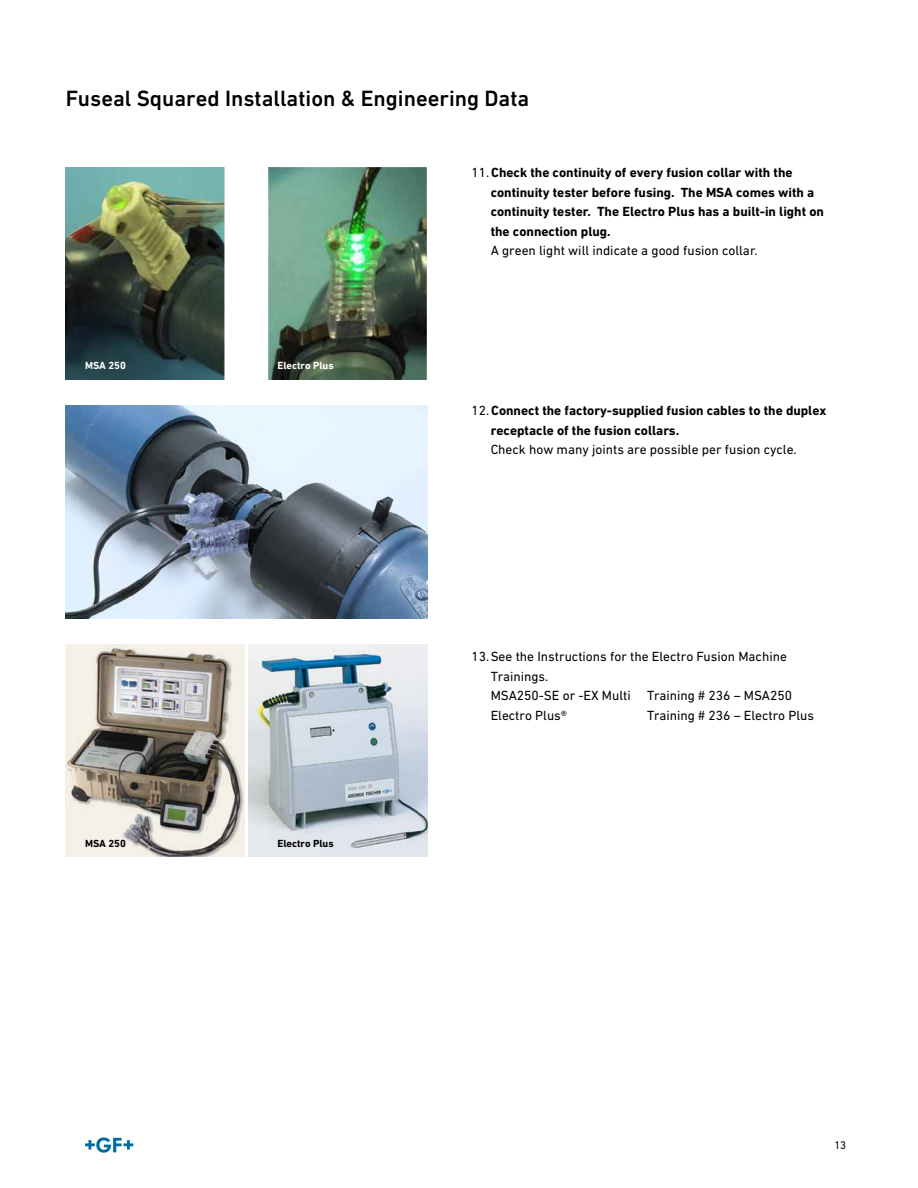
<style>
.page{position:relative;width:918px;height:1188px;background:#fff}
.page>*{position:absolute;margin:0;border:0;box-sizing:border-box;transform-origin:0 0}
.t1{font:500 22.5px "DIN Next W1 G";color:#000}
.t2{font:700 13.5px/19.5px "DIN Next W1 G";color:#000}
.t3{font:13.5px/19.5px "DIN Next W1 G";color:#000}
.t4{font:11.25px "DIN Next W1 G";color:#000}
.t5{font:700 10.5px "DIN Next W1 G";color:#000}
.t6{font:700 10.5px "DIN Next W1 G";color:#fff}
.s1{font-weight:400}
</style>
<div class="page">
<img style="left:66px;top:167px;width:159px;height:213px">
<img style="left:66px;top:406px;width:361px;height:212px">
<img style="left:66px;top:644px;width:178px;height:213px">
<img style="left:249px;top:644px;width:178px;height:213px">
<img style="left:268px;top:167px;width:159px;height:213px">
<svg style="left:85px;top:1137px;width:48px;height:16px"></svg>
<h1 class="t1" style="left:66px;top:86px;width:465px">Fuseal Squared Installation &amp; Engineering Data</h1>
<p class="t6" style="left:85px;top:359px;width:42px">MSA 250</p>
<p class="t6" style="left:277px;top:359px;width:58px">Electro Plus</p>
<p class="t5" style="left:85px;top:837px;width:42px">MSA 250</p>
<p class="t5" style="left:277px;top:837px;width:58px">Electro Plus</p>
<p class="t2" style="left:491px;top:163px;width:335px;text-indent:-19px"><span class="s1">11.</span>Check the continuity of every fusion collar with the continuity tester before fusing. The MSA comes with a continuity tester. The Electro Plus has a built-in light on the connection plug.</p>
<p class="t3" style="left:491px;top:241px;width:269px">A green light will indicate a good fusion collar.</p>
<p class="t2" style="left:491px;top:401px;width:337px;text-indent:-19px"><span class="s1">12.</span>Connect the factory-supplied fusion cables to the duplex receptacle of the fusion collars.</p>
<p class="t3" style="left:491px;top:440px;width:308px">Check how many joints are possible per fusion cycle.</p>
<p class="t3" style="left:491px;top:647px;width:303px;text-indent:-19px">13.See the Instructions for the Electro Fusion Machine<br>Trainings.<br>MSA250-SE or -EX Multi Training # 236 – MSA250<br>Electro Plus®</p>
<p class="t3" style="left:647px;top:705px;width:169px">Training # 236 – Electro Plus</p>
<p class="t4" style="left:835px;top:1139px;width:13px">13</p>
</div>
